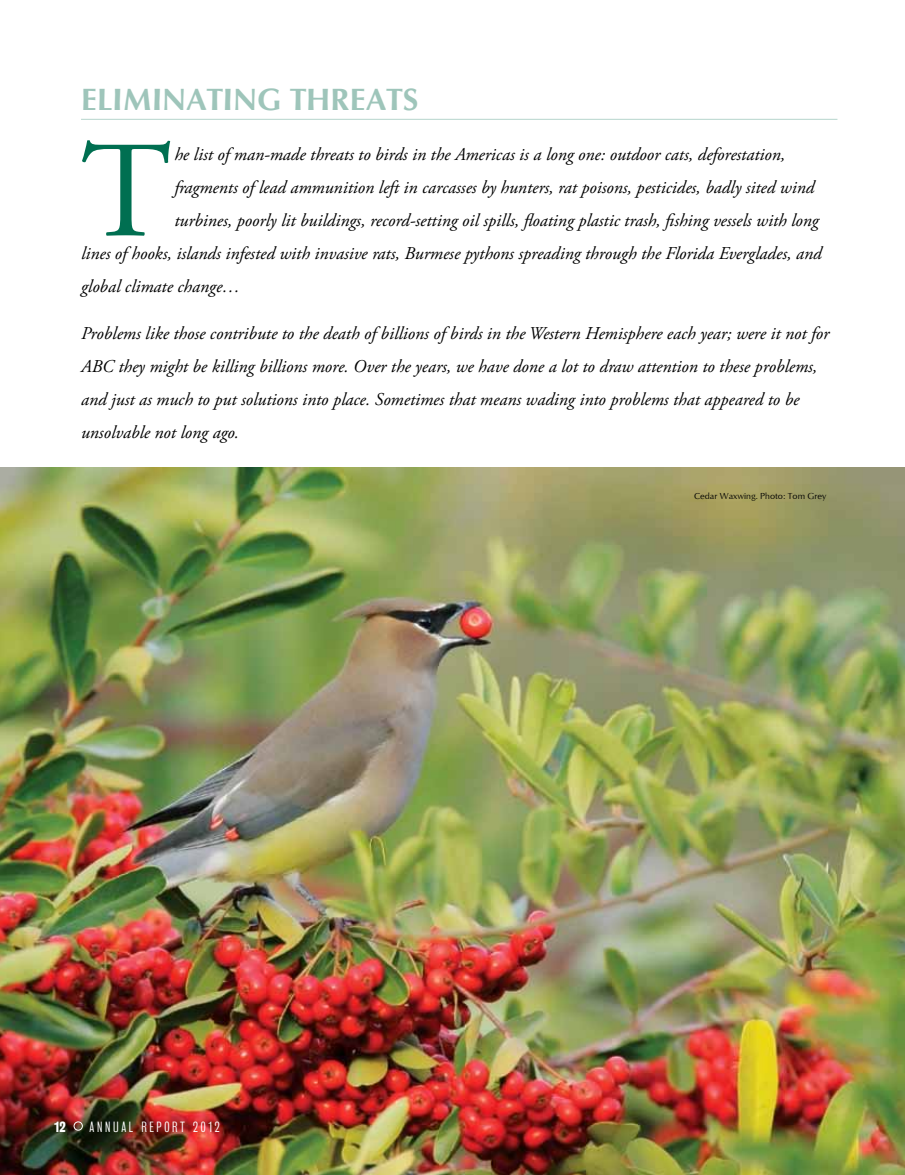
<style>
.page{position:relative;width:905px;height:1175px;background:#fff}
.page>*{position:absolute;margin:0;border:0;box-sizing:border-box;transform-origin:0 0}
.t1{font:137.1px "Adobe Garamond Pro";color:#006f51}
.t2{font:700 31.5px "Optimum";color:#9ec5ba}
.t3{font:italic 18px/33px "Adobe Garamond Pro";color:#000}
.t4{font:13.5px "Bureau Grotesque Three One";letter-spacing:.2em;color:#fff}
.t5{font:13.5px "Bureau Grotesque Three Seven";color:#fff}
.t6{font:9px "Optimum";color:#000}
</style>
<div class="page">
<img style="left:0;top:468px;width:904px;height:706px">
<svg style="left:73px;top:1121px;width:10px;height:9px"></svg>
<hr style="left:81px;top:119px;width:756px;height:1px;background:#006f51">
<h2 class="t2" style="left:81px;top:81px;width:339px">ELIMINATING THREATS</h2>
<h1 class="t1" style="left:81px;top:109px;width:92px">T</h1>
<p class="t3" style="left:174px;top:138px;width:612px">he list of man-made threats to birds in the Americas is a long one: outdoor cats, deforestation,</p>
<p class="t3" style="left:174px;top:171px;width:641px">fragments of lead ammunition left in carcasses by hunters, rat poisons, pesticides, badly sited wind</p>
<p class="t3" style="left:174px;top:204px;width:646px">turbines, poorly lit buildings, record-setting oil spills, floating plastic trash, fishing vessels with long</p>
<p class="t3" style="left:81px;top:237px;width:742px">lines of hooks, islands infested with invasive rats, Burmese pythons spreading through the Florida Everglades, and</p>
<p class="t3" style="left:81px;top:270px;width:161px">global climate change…</p>
<p class="t3" style="left:81px;top:317px;width:749px">Problems like those contribute to the death of billions of birds in the Western Hemisphere each year; were it not for ABC they might be killing billions more. Over the years, we have done a lot to draw attention to these problems, and just as much to put solutions into place. Sometimes that means wading into problems that appeared to be unsolvable not long ago.</p>
<p class="t5" style="left:54px;top:1118px;width:13px">12</p>
<p class="t4" style="left:89px;top:1119px;width:132px">ANNUAL REPORT 2012</p>
<p class="t6" style="left:694px;top:490px;width:134px">Cedar Waxwing. Photo: Tom Grey</p>
</div>
